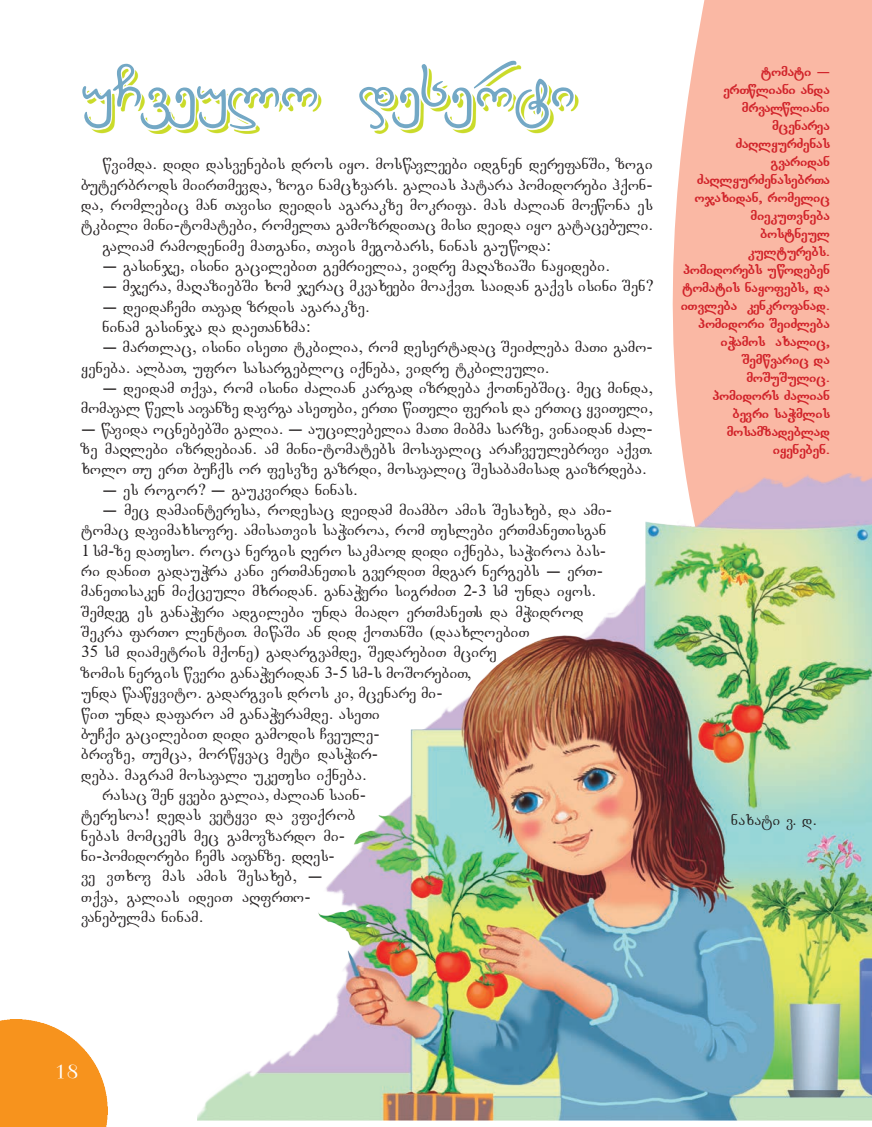
<style>
.page{position:relative;width:872px;height:1127px;background:#fff}
.page>*{position:absolute;margin:0;border:0;box-sizing:border-box;transform-origin:0 0}
.t1{font:60px "Geo Eka";letter-spacing:-.03em;color:#73a8c5}
.t2{font:21px "Geo Eka";color:#fff}
.t3{font:16.95px "Geo Liter Nusx Normal";color:#231f20}
.t4{font:16.5px "Geo Liter Nusx Normal";color:#231f20}
.t5{font:700 15px/18px "Geo Liter Nusx";color:#d1232a;text-align:right}
</style>
<div class="page">
<svg style="left:536px;top:0;width:336px;height:1121px;fill:#fab8a4"></svg>
<svg style="left:94px;top:65px;width:484px;height:69px"></svg>
<div style="left:80px;top:59px;width:495px;height:72px;background:#fff"></div>
<img style="left:197px;top:464px;width:675px;height:656px">
<img style="left:0;top:1019px;width:107px;height:108px">
<h1 class="t1" style="left:82px;top:54px;width:496px">UCVEULO DESERTI</h1>
<p class="t3" style="left:103px;top:154px;width:552px">WVIMDA. DIDI DASVENEBIS DROS IYO. MOSWAVLEEBI IDGNEN DEREFANSI, ZOGI</p>
<p class="t3" style="left:82px;top:175px;width:573px">BUTERBRODS MIIRTMEVDA, ZOGI NAMCXVARS. GALIAS PATARA POMIDOREBI HQON-</p>
<p class="t3" style="left:82px;top:195px;width:573px">DA, ROMLEBIC MAN TAVISI DEIDIS AGARAKZE MOKRIFA. MAS ZALIAN MOEWONA ES</p>
<p class="t3" style="left:82px;top:215px;width:573px">TKBILI MINI-TOMATEBI, ROMELTA GAMOZRDITAC MISI DEIDA IYO GATACEBULI.</p>
<p class="t3" style="left:103px;top:236px;width:449px">GALIAM RAMODENIME MATGANI, TAVIS MEGOBARS, NINAS GAUWODA:</p>
<p class="t3" style="left:103px;top:256px;width:509px">_ GASINJE, ISINI GACILEBIT GEMRIELIA, VIDRE MARAZIASI NAYIDEBI.</p>
<p class="t3" style="left:103px;top:276px;width:552px">_ MJERA, MARAZIEBSI XOM JERAC MKVAXEEBI MOAQVT. SAIDAN GAQVS ISINI SEN?</p>
<p class="t3" style="left:103px;top:297px;width:269px">_ DEIDACEMI TAVAD ZRDIS AGARAKZE.</p>
<p class="t3" style="left:103px;top:317px;width:209px">NINAM GASINJA DA DAETANXMA:</p>
<p class="t3" style="left:103px;top:337px;width:552px">_ MARTLAC, ISINI ISETI TKBILIA, ROM DESERTADAC SEIZLEBA MATI GAMO-</p>
<p class="t3" style="left:82px;top:358px;width:469px">YENEBA. ALBAT, UFRO SASARGEBLOC IQNEBA, VIDRE TKBILEULI.</p>
<p class="t3" style="left:103px;top:378px;width:552px">_ DEIDAM TQVA, ROM ISINI ZALIAN KARGAD IZRDEBA QOTNEBSIC. MEC MINDA,</p>
<p class="t3" style="left:82px;top:398px;width:573px">MOMAVAL WELS AIVANZE DAVRGA ASETEBI, ERTI WITELI FERIS DA ERTIC YVITELI,</p>
<p class="t3" style="left:82px;top:419px;width:573px">_ WAVIDA OCNEBEBSI GALIA. _ AUCILEBELIA MATI MIBMA SARZE, VINAIDAN ZAL-</p>
<p class="t3" style="left:82px;top:439px;width:573px">ZE MARLEBI IZRDEBIAN. AM MINI-TOMATEBS MOSAVALIC ARACVEULEBRIVI AQVT.</p>
<p class="t3" style="left:82px;top:459px;width:567px">XOLO TU ERT BUCQS OR FESVZE GAZRDI, MOSAVALIC SESABAMISAD GAIZRDEBA.</p>
<p class="t3" style="left:103px;top:480px;width:256px">_ ES ROGOR? _ GAUKVIRDA NINAS.</p>
<p class="t3" style="left:103px;top:500px;width:511px">_ MEC DAMAINTERESA, RODESAC DEIDAM MIAMBO AMIS SESAXEB, DA AMI-</p>
<p class="t3" style="left:82px;top:520px;width:527px">TOMAC DAVIMAXSOVRE. AMISATVIS SAWIROA, ROM TESLEBI ERTMANETISGAN</p>
<p class="t3" style="left:82px;top:541px;width:526px">1 SM-ZE DATESO. ROCA NERGIS RERO SAKMAOD DIDI IQNEBA, SAWIROA BAS-</p>
<p class="t3" style="left:82px;top:561px;width:523px">RI DANIT GADAUWRA KANI ERTMANETIS GVERDIT MDGAR NERGEBS _ ERT-</p>
<p class="t3" style="left:82px;top:582px;width:516px">MANETISAKEN MIQCEULI MXRIDAN. GANAWERI SIGRZIT 2-3 SM UNDA IYOS.</p>
<p class="t3" style="left:82px;top:602px;width:504px">SEMDEG ES GANAWERI ADGILEBI UNDA MIADO ERTMANETS DA MWIDROD</p>
<p class="t3" style="left:82px;top:622px;width:450px">SEKRA FARTO LENTIT. MIWASI AN DID QOTANSI (DAAXLOEBIT</p>
<p class="t3" style="left:82px;top:643px;width:417px">35 SM DIAMETRIS MQONE) GADARGVAMDE, SEDAREBIT MCIRE</p>
<p class="t3" style="left:82px;top:663px;width:392px">ZOMIS NERGIS WVERI GANAWERIDAN 3-5 SM-S MOSOREBIT,</p>
<p class="t3" style="left:82px;top:683px;width:363px">UNDA WAAWYVITO. GADARGVIS DROS KI, MCENARE MI-</p>
<p class="t3" style="left:82px;top:704px;width:300px">WIT UNDA DAFARO AM GANAWERAMDE. ASETI</p>
<p class="t3" style="left:82px;top:724px;width:300px">BUCQI GACILEBIT DIDI GAMODIS CVEULE-</p>
<p class="t3" style="left:82px;top:744px;width:298px">BRIVZE, TUMCA, MORWYVAC METI DASWIR-</p>
<p class="t3" style="left:82px;top:765px;width:287px">DEBA. MAGRAM MOSAVALI UKETESI IQNEBA.</p>
<p class="t3" style="left:103px;top:785px;width:265px">RASAC SEN YVEBI GALIA, ZALIAN SAIN-</p>
<p class="t3" style="left:82px;top:805px;width:276px">TERESOA! DEDAS VETYVI DA VFIQROB</p>
<p class="t3" style="left:82px;top:826px;width:266px">NEBAS MOMCEMS MEC GAMOVZARDO MI-</p>
<p class="t3" style="left:82px;top:846px;width:255px">NI-POMIDOREBI CEMS AIVANZE. DRES-</p>
<p class="t3" style="left:82px;top:866px;width:243px">VE VTXOV MAS AMIS SESAXEB, _</p>
<p class="t3" style="left:82px;top:887px;width:231px">TQVA, GALIAS IDEIT ARFRTO-</p>
<p class="t3" style="left:82px;top:907px;width:123px">VANEBULMA NINAM.</p>
<p class="t5" style="left:681px;top:62px;width:150px">TOMATI _<br>ERTWLIANI ANDA<br>MRVALWLIANI<br>MCENAREA<br>ZARLYURZENAS<br>GVARIDAN<br>ZARLYURZENASEBRTA<br>OJAXIDAN, ROMELIC<br>MIEKUTVNEBA<br>BOSTNEUL<br>KULTUREBS.<br>POMIDOREBS UWODEBEN<br>TOMATIS NAYOFEBS, DA<br>ITVLEBA KENKROVANAD.<br>POMIDORI SEIZLEBA<br>IWAMOS AXALIC,<br>SEMWVARIC DA<br>MOSUSULIC.<br>POMIDORS ZALIAN<br>BEVRI SAWMLIS<br>MOSAMZADEBLAD<br>IYENEBEN.</p>
<p class="t4" style="left:731px;top:811px;width:87px">NAXATI V. D.</p>
<p class="t2" style="left:54px;top:1060px;width:24px">18</p>
</div>
